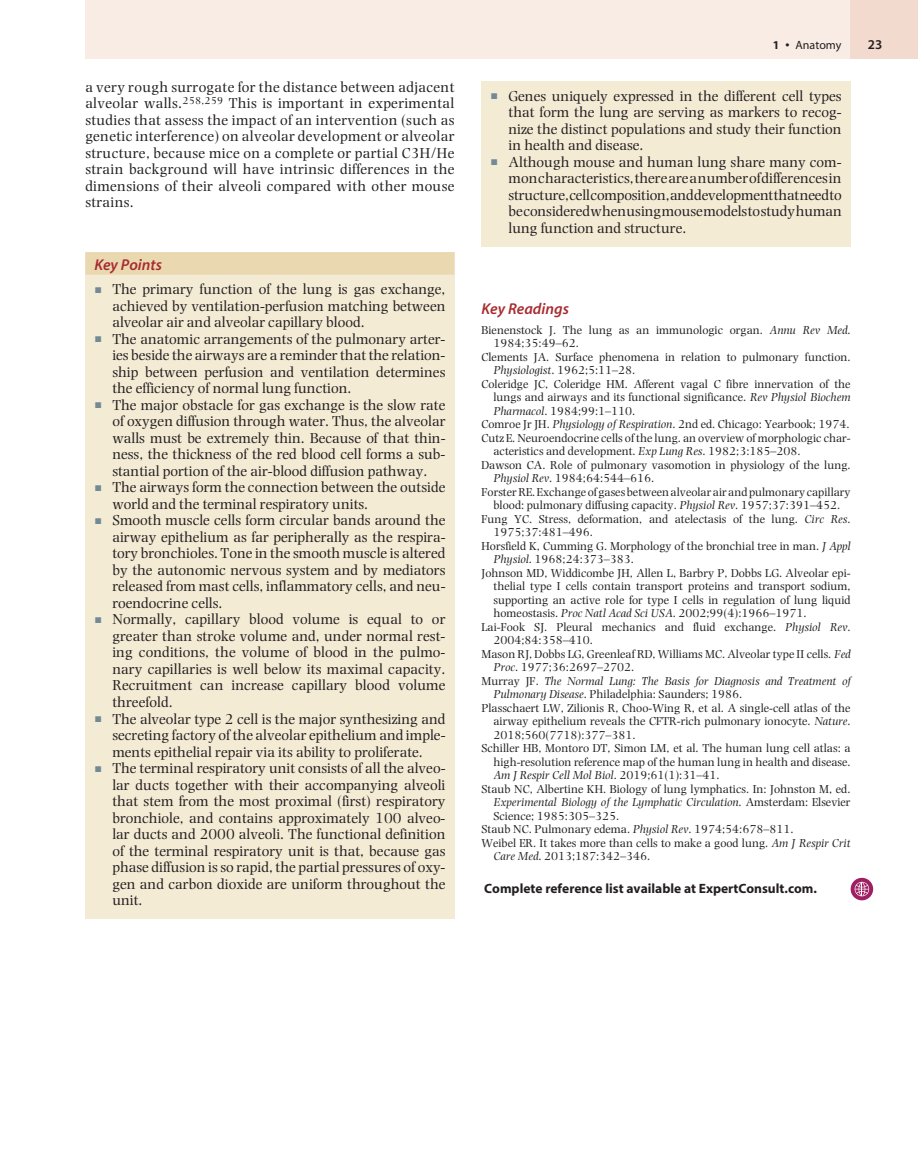
<style>
.page{position:relative;width:918px;height:1175px;background:#fff}
.page>*{position:absolute;margin:0;border:0;box-sizing:border-box;transform-origin:0 0}
.t1{font:italic 600 15.75px "Branding Sans";color:#a72b30}
.t2{font:15px/16.5px "Photina";color:#231f20;text-align:justify}
.t3{font:700 13.5px "Branding Sans";color:#231f20}
.t4{font:600 13.5px "Branding Sans";color:#231f20}
.t5{font:12px "Photina";color:#231f20}
.t6{font:italic 12px "Photina";color:#231f20}
.t7{font:12px "Branding Sans";color:#231f20}
.s1{color:#738a95}
.s2{font-weight:700}
.s3{font-style:italic}
.s4{font-style:normal}
</style>
<div class="page">
<div style="left:85px;top:0;width:833px;height:58px;background:#f8ece5"></div>
<div style="left:850px;top:0;width:68px;height:58px;background:#f3dace"></div>
<div style="left:85px;top:252px;width:369px;height:666px;background:#f4ebd5"></div>
<div style="left:85px;top:252px;width:369px;height:22px;background:#ead8b1"></div>
<div style="left:481px;top:81px;width:369px;height:165px;background:#f4ebd5"></div>
<svg style="left:850px;top:877px;width:23px;height:23px"></svg>
<svg style="left:854px;top:881px;width:15px;height:15px"></svg>
<p class="t2" style="left:85px;top:78px;width:371px">a very rough surrogate for the distance between adjacent alveolar walls.<sup>258,259</sup> This is important in experimental studies that assess the impact of an intervention (such as genetic interference) on alveolar development or alveolar structure, because mice on a complete or partial C3H/He strain background will have intrinsic differences in the dimensions of their alveoli compared with other mouse strains.</p>
<p class="t1" style="left:94px;top:257px;width:69px">Key Points</p>
<p class="t2" style="left:112px;top:281px;width:335px;text-indent:-17px"><span class="s1">■</span> The primary function of the lung is gas exchange, achieved by ventilation-perfusion matching between alveolar air and alveolar capillary blood.</p>
<p class="t2" style="left:112px;top:330px;width:335px;text-indent:-17px"><span class="s1">■</span> The anatomic arrangements of the pulmonary arter&shy;ies beside the airways are a reminder that the relation&shy;ship between perfusion and ventilation determines the efficiency of normal lung function.</p>
<p class="t2" style="left:112px;top:396px;width:335px;text-indent:-17px"><span class="s1">■</span> The major obstacle for gas exchange is the slow rate of oxygen diffusion through water. Thus, the alveolar walls must be extremely thin. Because of that thin&shy;ness, the thickness of the red blood cell forms a sub&shy;stantial portion of the air-blood diffusion pathway.</p>
<p class="t2" style="left:112px;top:479px;width:335px;text-indent:-17px"><span class="s1">■</span> The airways form the connection between the outside world and the terminal respiratory units.</p>
<p class="t2" style="left:112px;top:512px;width:335px;text-indent:-17px"><span class="s1">■</span> Smooth muscle cells form circular bands around the airway epithelium as far peripherally as the respira&shy;tory bronchioles. Tone in the smooth muscle is altered by the autonomic nervous system and by mediators released from mast cells, inflammatory cells, and neu&shy;roendocrine cells.</p>
<p class="t2" style="left:112px;top:611px;width:335px;text-indent:-17px"><span class="s1">■</span> Normally, capillary blood volume is equal to or greater than stroke volume and, under normal rest&shy;ing conditions, the volume of blood in the pulmo&shy;nary capillaries is well below its maximal capacity.<br>Recruitment can increase capillary blood volume threefold.</p>
<p class="t2" style="left:112px;top:710px;width:335px;text-indent:-17px"><span class="s1">■</span> The alveolar type 2 cell is the major synthesizing and secreting factory of the alveolar epithelium and imple&shy;ments epithelial repair via its ability to proliferate.</p>
<p class="t2" style="left:112px;top:759px;width:335px;text-indent:-17px"><span class="s1">■</span> The terminal respiratory unit consists of all the alveo&shy;lar ducts together with their accompanying alveoli that stem from the most proximal (first) respiratory bronchiole, and contains approximately 100 alveo&shy;lar ducts and 2000 alveoli. The functional definition of the terminal respiratory unit is that, because gas phase diffusion is so rapid, the partial pressures of oxy&shy;gen and carbon dioxide are uniform throughout the unit.</p>
<p class="t7" style="left:773px;top:39px;width:70px"><span class="s2">1 •</span> Anatomy</p>
<p class="t4" style="left:867px;top:38px;width:16px">23</p>
<p class="t2" style="left:508px;top:87px;width:335px;text-indent:-17px"><span class="s1">■</span> Genes uniquely expressed in the different cell types that form the lung are serving as markers to recog&shy;nize the distinct populations and study their function in health and disease.</p>
<p class="t2" style="left:508px;top:153px;width:335px;text-indent:-17px"><span class="s1">■</span> Although mouse and human lung share many com&shy;mon characteristics, there are a number of differences in structure, cell composition, and development that need to be considered when using mouse models to study human lung function and structure.</p>
<p class="t1" style="left:481px;top:301px;width:89px">Key Readings</p>
<p class="t5" style="left:481px;top:323px;width:371px">Bienenstock J. The lung as an immunologic organ. <span class="s3">Annu Rev Med</span>.</p>
<p class="t5" style="left:493px;top:336px;width:87px">1984;35:49–62.</p>
<p class="t5" style="left:481px;top:350px;width:370px">Clements JA. Surface phenomena in relation to pulmonary function.</p>
<p class="t5" style="left:493px;top:363px;width:143px"><span class="s3">Physiologist</span>. 1962;5:11–28.</p>
<p class="t5" style="left:481px;top:377px;width:370px">Coleridge JC, Coleridge HM. Afferent vagal C fibre innervation of the</p>
<p class="t5" style="left:493px;top:390px;width:358px">lungs and airways and its functional significance. <span class="s3">Rev Physiol Biochem</span></p>
<p class="t5" style="left:493px;top:404px;width:143px"><span class="s3">Pharmacol</span>. 1984;99:1–110.</p>
<p class="t5" style="left:481px;top:417px;width:369px">Comroe Jr JH. <span class="s3">Physiology of Respiration</span>. 2nd ed. Chicago: Yearbook; 1974.</p>
<p class="t5" style="left:481px;top:431px;width:371px">Cutz E. Neuroendocrine cells of the lung. an overview of morphologic char-</p>
<p class="t5" style="left:493px;top:444px;width:308px">acteristics and development. <span class="s3">Exp Lung Res</span>. 1982;3:185–208.</p>
<p class="t5" style="left:481px;top:458px;width:370px">Dawson CA. Role of pulmonary vasomotion in physiology of the lung.</p>
<p class="t5" style="left:493px;top:471px;width:162px"><span class="s3">Physiol Rev</span>. 1984;64:544–616.</p>
<p class="t5" style="left:481px;top:485px;width:371px">Forster RE. Exchange of gases between alveolar air and pulmonary capillary</p>
<p class="t5" style="left:493px;top:498px;width:348px">blood: pulmonary diffusing capacity. <span class="s3">Physiol Rev</span>. 1957;37:391–452.</p>
<p class="t5" style="left:481px;top:512px;width:370px">Fung YC. Stress, deformation, and atelectasis of the lung. <span class="s3">Circ Res</span>.</p>
<p class="t5" style="left:493px;top:525px;width:101px">1975;37:481–496.</p>
<p class="t5" style="left:481px;top:539px;width:371px">Horsfield K, Cumming G. Morphology of the bronchial tree in man. <span class="s3">J Appl</span></p>
<p class="t5" style="left:493px;top:552px;width:142px"><span class="s3">Physiol</span>. 1968;24:373–383.</p>
<p class="t5" style="left:481px;top:566px;width:371px">Johnson MD, Widdicombe JH, Allen L, Barbry P, Dobbs LG. Alveolar epi-</p>
<p class="t5" style="left:493px;top:579px;width:359px">thelial type I cells contain transport proteins and transport sodium,</p>
<p class="t5" style="left:493px;top:593px;width:358px">supporting an active role for type I cells in regulation of lung liquid</p>
<p class="t5" style="left:493px;top:606px;width:314px">homeostasis. <span class="s3">Proc Natl Acad Sci USA</span>. 2002;99(4):1966–1971.</p>
<p class="t5" style="left:481px;top:620px;width:371px">Lai-Fook SJ. Pleural mechanics and fluid exchange. <span class="s3">Physiol Rev</span>.</p>
<p class="t5" style="left:493px;top:633px;width:101px">2004;84:358–410.</p>
<p class="t5" style="left:481px;top:647px;width:371px">Mason RJ, Dobbs LG, Greenleaf RD, Williams MC. Alveolar type II cells. <span class="s3">Fed</span></p>
<p class="t5" style="left:493px;top:660px;width:142px"><span class="s3">Proc</span>. 1977;36:2697–2702.</p>
<p class="t6" style="left:481px;top:674px;width:371px"><span class="s4">Murray JF.</span> The Normal Lung: The Basis for Diagnosis and Treatment of</p>
<p class="t5" style="left:493px;top:687px;width:250px"><span class="s3">Pulmonary Disease</span>. Philadelphia: Saunders; 1986.</p>
<p class="t5" style="left:481px;top:701px;width:370px">Plasschaert LW, Zilionis R, Choo-Wing R, et al. A single-cell atlas of the</p>
<p class="t5" style="left:493px;top:714px;width:358px">airway epithelium reveals the CFTR-rich pulmonary ionocyte. <span class="s3">Nature</span>.</p>
<p class="t5" style="left:493px;top:728px;width:144px">2018;560(7718):377–381.</p>
<p class="t5" style="left:481px;top:741px;width:371px">Schiller HB, Montoro DT, Simon LM, et al. The human lung cell atlas: a</p>
<p class="t5" style="left:493px;top:755px;width:359px">high-resolution reference map of the human lung in health and disease.</p>
<p class="t6" style="left:493px;top:768px;width:227px">Am J Respir Cell Mol Biol<span class="s4">. 2019;61(1):31–41.</span></p>
<p class="t5" style="left:481px;top:782px;width:370px">Staub NC, Albertine KH. Biology of lung lymphatics. In: Johnston M, ed.</p>
<p class="t6" style="left:493px;top:795px;width:359px">Experimental Biology of the Lymphatic Circulation<span class="s4">. Amsterdam: Elsevier</span></p>
<p class="t5" style="left:493px;top:809px;width:127px">Science; 1985:305–325.</p>
<p class="t5" style="left:481px;top:822px;width:313px">Staub NC. Pulmonary edema. <span class="s3">Physiol Rev</span>. 1974;54:678–811.</p>
<p class="t5" style="left:481px;top:836px;width:370px">Weibel ER. It takes more than cells to make a good lung. <span class="s3">Am J Respir Crit</span></p>
<p class="t5" style="left:493px;top:849px;width:158px"><span class="s3">Care Med</span>. 2013;187:342–346.</p>
<p class="t3" style="left:484px;top:881px;width:334px">Complete reference list available at ExpertConsult.com.</p>
</div>
